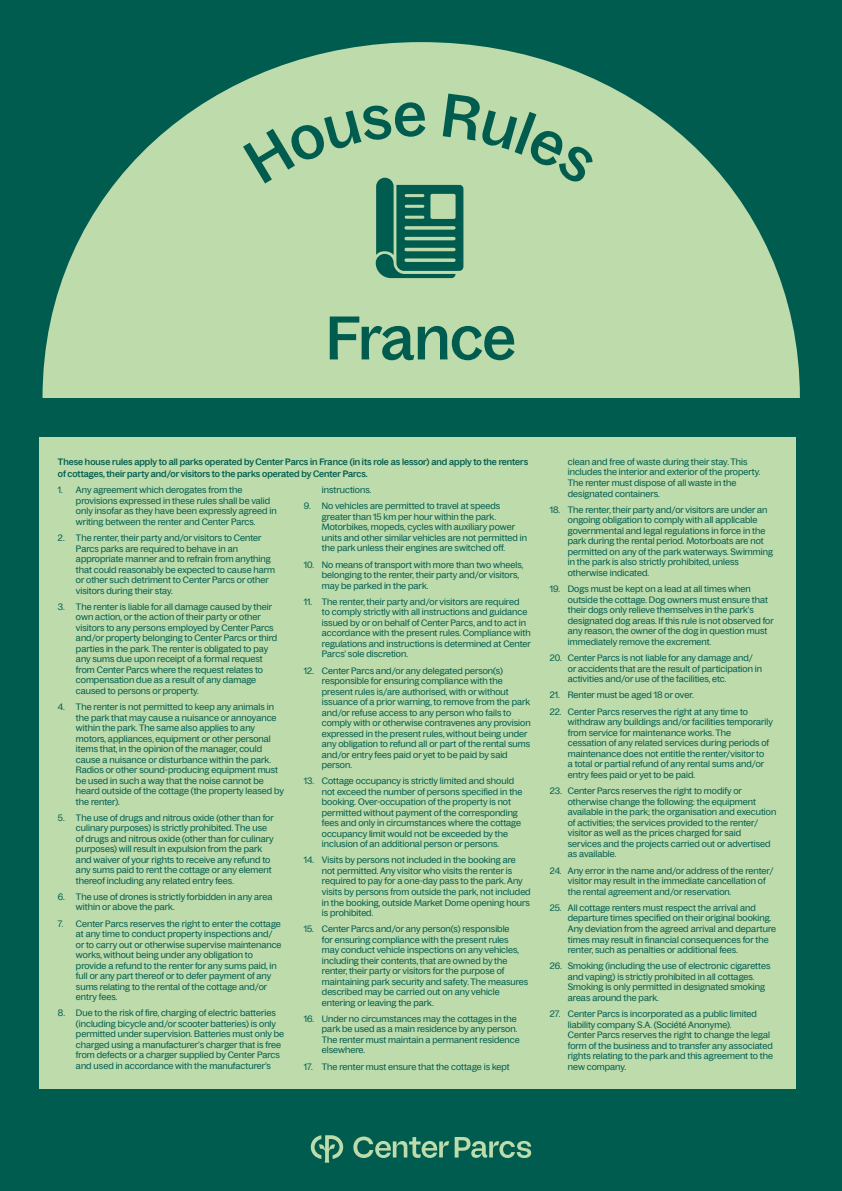
<style>
.page{position:relative;width:842px;height:1191px;background:#005c4f}
.page>*{position:absolute;margin:0;border:0;box-sizing:border-box;transform-origin:0 0}
.t1{font:500 60px "Bagoss Standard";letter-spacing:-.005em;color:#005c4f}
.t2{font:9px/10.5px "Bagoss Standard";letter-spacing:.005em;color:#005c4f}
.t3{font:500 9px/12px "Bagoss Standard";color:#005c4f}
</style>
<div class="page">
<svg style="left:43px;top:42px;width:757px;height:356px;fill:#bddbab"></svg>
<div style="left:39px;top:438px;width:757px;height:651px;background:#bddbab"></div>
<svg style="left:311px;top:1135px;width:32px;height:27px"></svg>
<svg style="left:455px;top:1137px;width:76px;height:21px"></svg>
<svg style="left:353px;top:1136px;width:96px;height:22px"></svg>
<svg style="left:243px;top:94px;width:353px;height:184px"></svg>
<h1 class="t1" style="left:326px;top:296px;width:191px">France</h1>
<p class="t3" style="left:58px;top:455px;width:472px">These house rules apply to all parks operated by Center Parcs in France (in its role as lessor) and apply to the renters of cottages, their party and/or visitors to the parks operated by Center Parcs.</p>
<p class="t2" style="left:76px;top:484px;width:202px;text-indent:-18px">1. Any agreement which derogates from the provisions expressed in these rules shall be valid only insofar as they have been expressly agreed in writing between the renter and Center Parcs.</p>
<p class="t2" style="left:76px;top:532px;width:201px;text-indent:-18px">2. The renter, their party and/or visitors to Center Parcs parks are required to behave in an appropriate manner and to refrain from anything that could reasonably be expected to cause harm or other such detriment to Center Parcs or other visitors during their stay.</p>
<p class="t2" style="left:76px;top:601px;width:203px;text-indent:-18px">3. The renter is liable for all damage caused by their own action, or the action of their party or other visitors to any persons employed by Center Parcs and/or property belonging to Center Parcs or third parties in the park. The renter is obligated to pay any sums due upon receipt of a formal request from Center Parcs where the request relates to compensation due as a result of any damage caused to persons or property.</p>
<p class="t2" style="left:76px;top:701px;width:210px;text-indent:-18px">4. The renter is not permitted to keep any animals in the park that may cause a nuisance or annoyance within the park. The same also applies to any motors, appliances, equipment or other personal items that, in the opinion of the manager, could cause a nuisance or disturbance within the park.<br>Radios or other sound-producing equipment must be used in such a way that the noise cannot be heard outside of the cottage (the property leased by the renter).</p>
<p class="t2" style="left:76px;top:812px;width:199px;text-indent:-18px">5. The use of drugs and nitrous oxide (other than for culinary purposes) is strictly prohibited. The use of drugs and nitrous oxide (other than for culinary purposes) will result in expulsion from the park and waiver of your rights to receive any refund to any sums paid to rent the cottage or any element thereof including any related entry fees.</p>
<p class="t2" style="left:76px;top:891px;width:198px;text-indent:-18px">6. The use of drones is strictly forbidden in any area within or above the park.</p>
<p class="t2" style="left:76px;top:917px;width:207px;text-indent:-18px">7. Center Parcs reserves the right to enter the cottage at any time to conduct property inspections and/ or to carry out or otherwise supervise maintenance works, without being under any obligation to provide a refund to the renter for any sums paid, in full or any part thereof or to defer payment of any sums relating to the rental of the cottage and/or entry fees.</p>
<p class="t2" style="left:76px;top:1007px;width:210px;text-indent:-18px">8. Due to the risk of fire, charging of electric batteries (including bicycle and/or scooter batteries) is only permitted under supervision. Batteries must only be charged using a manufacturer’s charger that is free from defects or a charger supplied by Center Parcs and used in accordance with the manufacturer’s</p>
<p class="t2" style="left:322px;top:484px;width:51px">instructions.</p>
<p class="t2" style="left:322px;top:500px;width:207px;text-indent:-18px">9. No vehicles are permitted to travel at speeds greater than 15 km per hour within the park.<br>Motorbikes, mopeds, cycles with auxiliary power units and other similar vehicles are not permitted in the park unless their engines are switched off.</p>
<p class="t2" style="left:322px;top:559px;width:203px;text-indent:-18px">10. No means of transport with more than two wheels, belonging to the renter, their party and/or visitors, may be parked in the park.</p>
<p class="t2" style="left:322px;top:596px;width:210px;text-indent:-18px">11. The renter, their party and/or visitors are required<br>to comply strictly with all instructions and guidance issued by or on behalf of Center Parcs, and to act in accordance with the present rules. Compliance with regulations and instructions is determined at Center Parcs’ sole discretion.</p>
<p class="t2" style="left:322px;top:664px;width:210px;text-indent:-18px">12. Center Parcs and/or any delegated person(s) responsible for ensuring compliance with the present rules is/are authorised, with or without issuance of a prior warning, to remove from the park and/or refuse access to any person who fails to comply with or otherwise contravenes any provision expressed in the present rules, without being under any obligation to refund all or part of the rental sums and/or entry fees paid or yet to be paid by said person.</p>
<p class="t2" style="left:322px;top:775px;width:202px;text-indent:-18px">13. Cottage occupancy is strictly limited and should not exceed the number of persons specified in the booking. Over-occupation of the property is not permitted without payment of the corresponding fees and only in circumstances where the cottage occupancy limit would not be exceeded by the inclusion of an additional person or persons.</p>
<p class="t2" style="left:322px;top:854px;width:210px;text-indent:-18px">14. Visits by persons not included in the booking are not permitted. Any visitor who visits the renter is required to pay for a one-day pass to the park. Any visits by persons from outside the park, not included in the booking, outside Market Dome opening hours is prohibited.</p>
<p class="t2" style="left:322px;top:923px;width:208px;text-indent:-18px">15. Center Parcs and/or any person(s) responsible<br>for ensuring compliance with the present rules may conduct vehicle inspections on any vehicles, including their contents, that are owned by the renter, their party or visitors for the purpose of maintaining park security and safety. The measures described may be carried out on any vehicle entering or leaving the park.</p>
<p class="t2" style="left:322px;top:1013px;width:199px;text-indent:-18px">16. Under no circumstances may the cottages in the park be used as a main residence by any person.<br>The renter must maintain a permanent residence elsewhere.</p>
<p class="t2" style="left:304px;top:1060px;width:207px">17. The renter must ensure that the cottage is kept</p>
<p class="t2" style="left:568px;top:456px;width:194px">clean and free of waste during their stay. This includes the interior and exterior of the property.<br>The renter must dispose of all waste in the designated containers.</p>
<p class="t2" style="left:568px;top:504px;width:207px;text-indent:-18px">18. The renter, their party and/or visitors are under an ongoing obligation to comply with all applicable governmental and legal regulations in force in the park during the rental period. Motorboats are not permitted on any of the park waterways. Swimming in the park is also strictly prohibited, unless otherwise indicated.</p>
<p class="t2" style="left:568px;top:583px;width:207px;text-indent:-18px">19. Dogs must be kept on a lead at all times when outside the cottage. Dog owners must ensure that their dogs only relieve themselves in the park’s designated dog areas. If this rule is not observed for any reason, the owner of the dog in question must immediately remove the excrement.</p>
<p class="t2" style="left:568px;top:652px;width:196px;text-indent:-18px">20. Center Parcs is not liable for any damage and/ or accidents that are the result of participation in activities and/or use of the facilities, etc.</p>
<p class="t2" style="left:550px;top:689px;width:145px">21. Renter must be aged 18 or over.</p>
<p class="t2" style="left:568px;top:706px;width:207px;text-indent:-18px">22. Center Parcs reserves the right at any time to withdraw any buildings and/or facilities temporarily from service for maintenance works. The<br>cessation of any related services during periods of maintenance does not entitle the renter/visitor to<br>a total or partial refund of any rental sums and/or entry fees paid or yet to be paid.</p>
<p class="t2" style="left:568px;top:785px;width:210px;text-indent:-18px">23. Center Parcs reserves the right to modify or otherwise change the following: the equipment available in the park; the organisation and execution of activities; the services provided to the renter/ visitor as well as the prices charged for said services and the projects carried out or advertised as available.</p>
<p class="t2" style="left:568px;top:864px;width:207px;text-indent:-18px">24. Any error in the name and/or address of the renter/ visitor may result in the immediate cancellation of the rental agreement and/or reservation.</p>
<p class="t2" style="left:568px;top:902px;width:210px;text-indent:-18px">25. All cottage renters must respect the arrival and departure times specified on their original booking.<br>Any deviation from the agreed arrival and departure times may result in financial consequences for the renter, such as penalties or additional fees.</p>
<p class="t2" style="left:568px;top:960px;width:204px;text-indent:-18px">26. Smoking (including the use of electronic cigarettes and vaping) is strictly prohibited in all cottages.<br>Smoking is only permitted in designated smoking areas around the park.</p>
<p class="t2" style="left:568px;top:1008px;width:207px;text-indent:-18px">27. Center Parcs is incorporated as a public limited liability company S.A. (Société Anonyme).<br>Center Parcs reserves the right to change the legal form of the business and to transfer any associated rights relating to the park and this agreement to the new company.</p>
</div>
